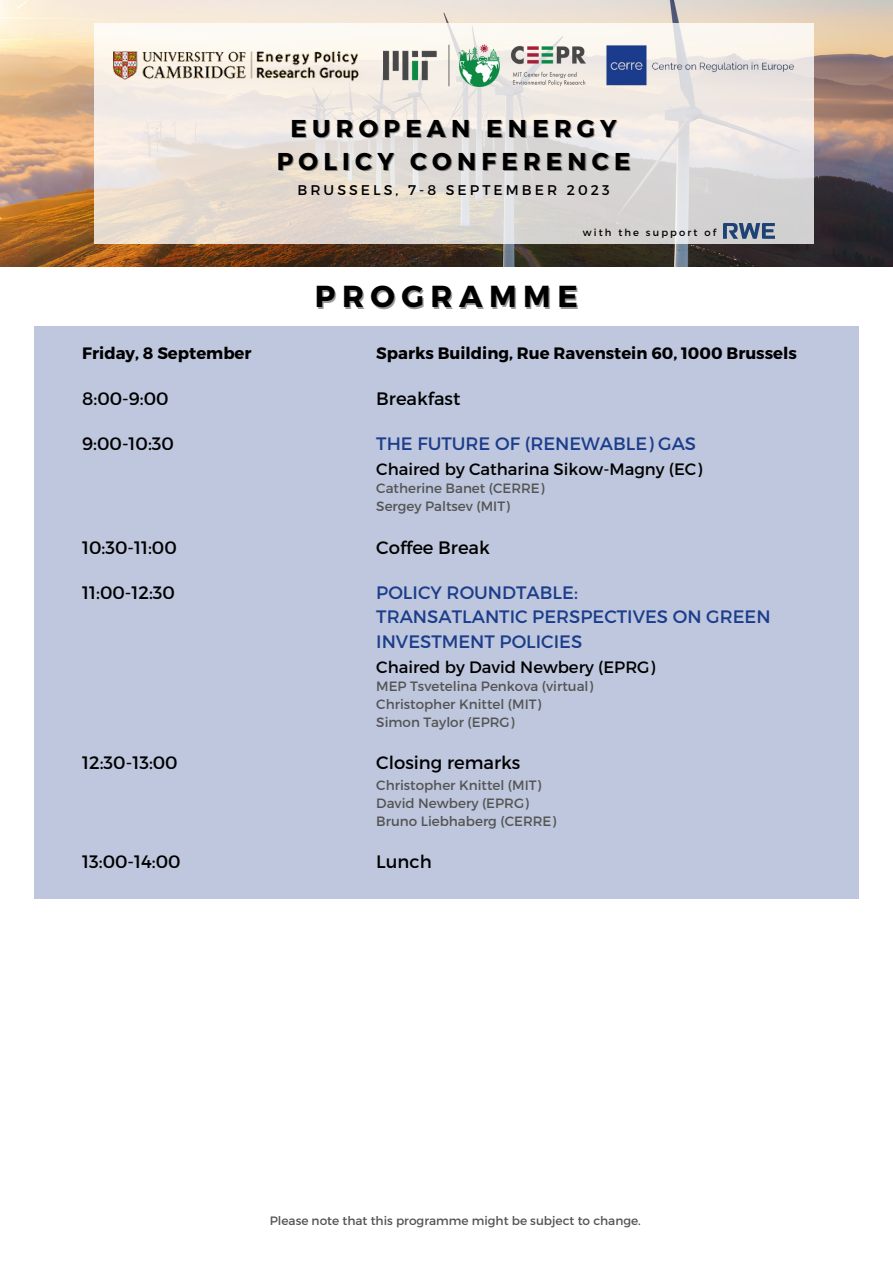
<style>
.page{position:relative;width:893px;height:1264px;background:#fff}
.page>*{position:absolute;margin:0;border:0;box-sizing:border-box;transform-origin:0 0}
.t1{font:700 30.3px "Montserrat";letter-spacing:.215em;color:#000}
.t2{font:700 24.3px/32.8px "Montserrat";letter-spacing:.215em;color:#000;text-align:center}
.t3{font:18px "Montserrat";color:#000}
.t4{font:18px/24.8px "Montserrat";color:#1c3d8b}
.t5{font:700 16.5px "Montserrat";color:#000}
.t6{font:16.5px "Montserrat";color:#000}
.t7{font:14.1px "Montserrat";letter-spacing:.215em;color:#000}
.t8{font:13.5px "Montserrat";color:#545454}
.t9{font:12.15px "Montserrat";color:#545454}
.t10{font:9.9px "Montserrat";letter-spacing:.215em;color:#000}
</style>
<div class="page">
<img style="left:0;top:0;width:892px;height:266px">
<div style="left:34px;top:327px;width:824px;height:572px;background:#bec7dd"></div>
<svg style="left:94px;top:23px;width:719px;height:220px;background:#e8e2dd"></svg>
<img style="left:114px;top:48px;width:252px;height:35px">
<img style="left:602px;top:41px;width:198px;height:48px">
<img style="left:384px;top:45px;width:201px;height:41px">
<img style="left:723px;top:223px;width:51px;height:15px">
<p class="t2" style="left:277px;top:110px;width:355px">EUROPEAN ENERGY<br>POLICY CONFERENCE</p>
<p class="t7" style="left:297px;top:181px;width:314px">BRUSSELS, 7-8 SEPTEMBER 2023</p>
<p class="t10" style="left:582px;top:226px;width:135px">with the support of</p>
<p class="t1" style="left:315px;top:277px;width:264px">PROGRAMME</p>
<p class="t5" style="left:82px;top:343px;width:171px">Friday, 8 September</p>
<p class="t5" style="left:376px;top:343px;width:422px">Sparks Building, Rue Ravenstein 60, 1000 Brussels</p>
<p class="t3" style="left:82px;top:387px;width:88px">8:00-9:00</p>
<p class="t3" style="left:376px;top:387px;width:86px">Breakfast</p>
<p class="t3" style="left:82px;top:432px;width:93px">9:00-10:30</p>
<p class="t4" style="left:376px;top:430px;width:321px">THE FUTURE OF (RENEWABLE) GAS</p>
<p class="t6" style="left:376px;top:458px;width:327px">Chaired by Catharina Sikow-Magny (EC)</p>
<p class="t8" style="left:376px;top:479px;width:170px">Catherine Banet (CERRE)</p>
<p class="t8" style="left:376px;top:497px;width:135px">Sergey Paltsev (MIT)</p>
<p class="t3" style="left:82px;top:535px;width:96px">10:30-11:00</p>
<p class="t3" style="left:376px;top:535px;width:115px">Coffee Break</p>
<p class="t3" style="left:82px;top:580px;width:94px">11:00-12:30</p>
<p class="t4" style="left:376px;top:579px;width:203px">POLICY ROUNDTABLE:</p>
<p class="t4" style="left:376px;top:603px;width:396px">TRANSATLANTIC PERSPECTIVES ON GREEN<br>INVESTMENT POLICIES</p>
<p class="t6" style="left:376px;top:656px;width:280px">Chaired by David Newbery (EPRG)</p>
<p class="t8" style="left:376px;top:677px;width:218px">MEP Tsvetelina Penkova (virtual)</p>
<p class="t8" style="left:376px;top:695px;width:166px">Christopher Knittel (MIT)</p>
<p class="t8" style="left:376px;top:713px;width:139px">Simon Taylor (EPRG)</p>
<p class="t3" style="left:82px;top:751px;width:97px">12:30-13:00</p>
<p class="t3" style="left:376px;top:751px;width:145px">Closing remarks</p>
<p class="t8" style="left:376px;top:776px;width:166px">Christopher Knittel (MIT)</p>
<p class="t8" style="left:376px;top:794px;width:154px">David Newbery (EPRG)</p>
<p class="t8" style="left:376px;top:812px;width:181px">Bruno Liebhaberg (CERRE)</p>
<p class="t3" style="left:82px;top:850px;width:100px">13:00-14:00</p>
<p class="t3" style="left:376px;top:850px;width:57px">Lunch</p>
<p class="t9" style="left:270px;top:1212px;width:372px">Please note that this programme might be subject to change.</p>
</div>
